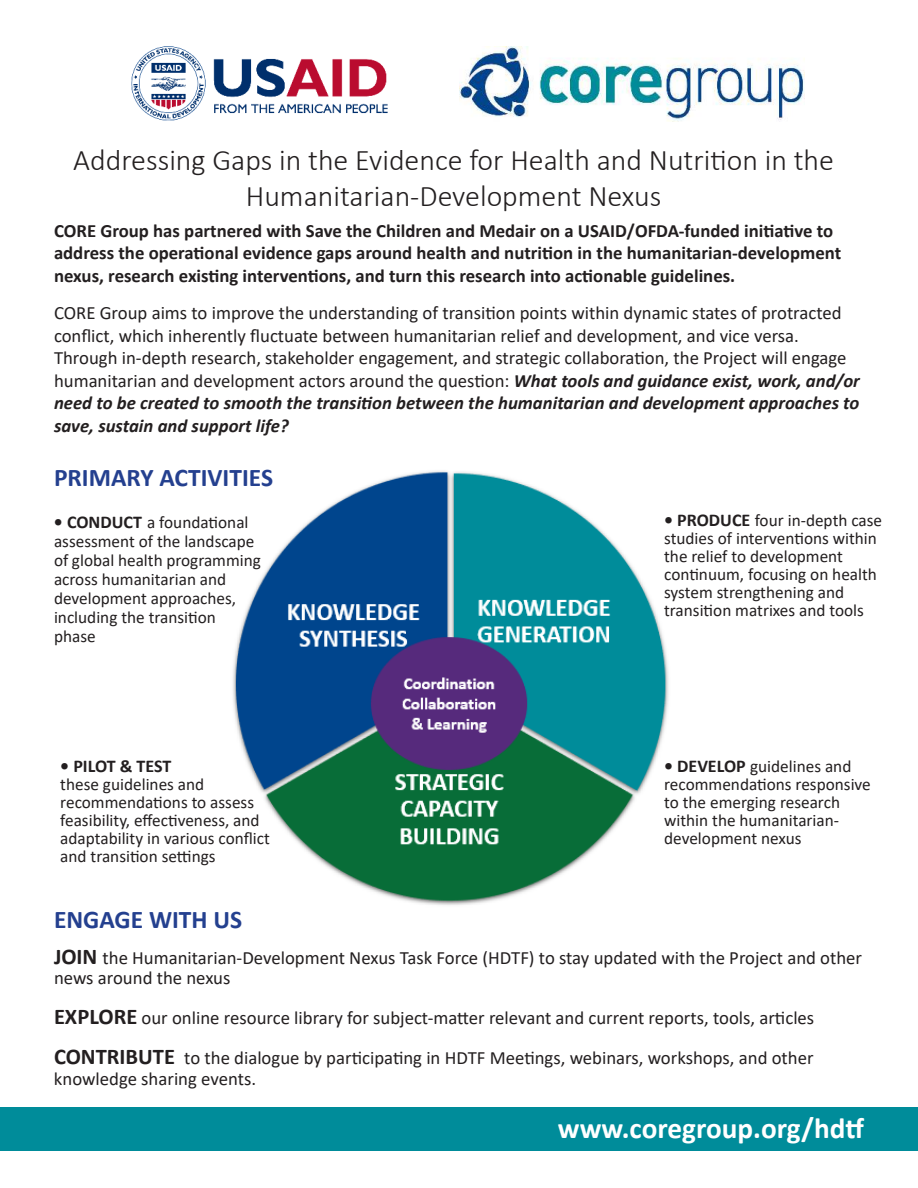
<style>
.page{position:relative;width:918px;height:1188px;background:#fff}
.page>*{position:absolute;margin:0;border:0;box-sizing:border-box;transform-origin:0 0}
.t1{font:300 30px/36px "Calibri";color:#231f20;text-align:center}
.t2{font:700 29.25px "Calibri";color:#fff}
.t3{font:700 25.5px "Calibri";color:#24408f}
.t4{font:18.75px/22.5px "Calibri";color:#231f20}
.t5{font:700 18.75px/22.5px "Calibri";color:#231f20}
.t6{font:700 18px "Calibri";letter-spacing:-.01em;color:#231f20}
.t7{font:17.25px/18px "Calibri";color:#231f20}
.s1{font-weight:700;font-style:italic}
.s2{font-weight:700;font-size:18px}
.s3{font-weight:700;font-size:22.5px}
</style>
<div class="page">
<img style="left:233px;top:471px;width:436px;height:434px">
<div style="left:0;top:1108px;width:918px;height:43px;background:#008c9a"></div>
<img style="left:459px;top:47px;width:346px;height:74px">
<img style="left:131px;top:46px;width:257px;height:75px">
<h1 class="t1" style="left:73px;top:142px;width:762px">Addressing Gaps in the Evidence for Health and Nutrition in the<br>Humanitarian-Development Nexus</h1>
<p class="t5" style="left:54px;top:219px;width:789px">CORE Group has partnered with Save the Children and Medair on a USAID/OFDA-funded initiative to address the operational evidence gaps around health and nutrition in the humanitarian-development nexus, research existing interventions, and turn this research into actionable guidelines.</p>
<p class="t4" style="left:54px;top:302px;width:807px">CORE Group aims to improve the understanding of transition points within dynamic states of protracted conflict, which inherently fluctuate between humanitarian relief and development, and vice versa.<br>Through in-depth research, stakeholder engagement, and strategic collaboration, the Project will engage humanitarian and development actors around the question: <span class="s1">What tools and guidance exist, work, and/or need to be created to smooth the transition between the humanitarian and development approaches to save, sustain and support life?</span></p>
<h3 class="t3" style="left:54px;top:462px;width:221px">PRIMARY ACTIVITIES</h3>
<p class="t7" style="left:54px;top:512px;width:208px;line-height:19px"><span class="s2">• CONDUCT</span> a foundational assessment of the landscape of global health programming across humanitarian and development approaches, including the transition phase</p>
<p class="t7" style="left:664px;top:511px;width:219px"><span class="s2">• PRODUCE</span> four in-depth case studies of interventions within the relief to development continuum, focusing on health system strengthening and transition matrixes and tools</p>
<p class="t6" style="left:60px;top:755px;width:112px">• PILOT &amp; TEST</p>
<p class="t7" style="left:60px;top:775px;width:211px">these guidelines and recommendations to assess feasibility, effectiveness, and adaptability in various conflict and transition settings</p>
<h3 class="t3" style="left:54px;top:904px;width:190px">ENGAGE WITH US</h3>
<p class="t7" style="left:664px;top:757px;width:208px"><span class="s2">• DEVELOP</span> guidelines and recommendations responsive to the emerging research within the humanitarian&shy;development nexus</p>
<p class="t4" style="left:54px;top:947px;width:810px;line-height:20.7px"><span class="s3">JOIN</span> the Humanitarian-Development Nexus Task Force (HDTF) to stay updated with the Project and other news around the nexus</p>
<p class="t4" style="left:54px;top:998px;width:762px;line-height:39.8px"><span class="s3">EXPLORE</span> our online resource library for subject-matter relevant and current reports, tools, articles<br><span class="s3">CONTRIBUTE</span> to the dialogue by participating in HDTF Meetings, webinars, workshops, and other</p>
<p class="t4" style="left:54px;top:1067px;width:204px">knowledge sharing events.</p>
<h2 class="t2" style="left:558px;top:1108px;width:308px">www.coregroup.org/hdtf</h2>
</div>
